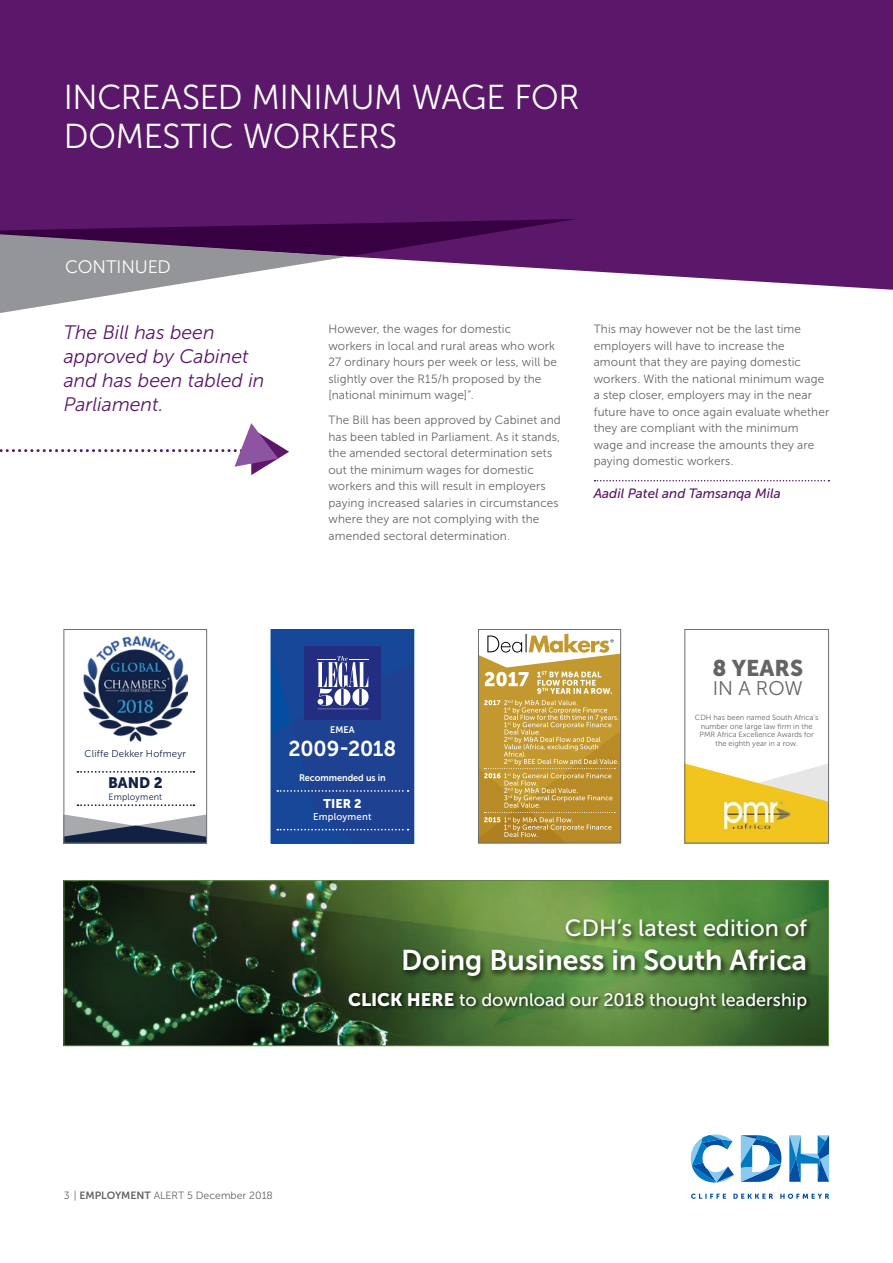
<style>
.page{position:relative;width:893px;height:1263px;background:#fff}
.page>*{position:absolute;margin:0;border:0;box-sizing:border-box;transform-origin:0 0}
.t1{font:34.5px/39px "Museo Sans 300";letter-spacing:-.01em;color:#fff}
.t2{font:28.5px "Museo Sans 700";color:#fff}
.t3{font:23.4px "Museo Sans 500";color:#fff}
.t4{font:22.65px "Museo Sans 900";color:#636466}
.t5{font:21.45px "Museo Sans 700";letter-spacing:-.01em;color:#fff}
.t6{font:19.8px "Museo Sans 300";color:#636466}
.t7{font:italic 19.5px/24px "Museo Sans 300";color:#5b186a}
.t8{font:18px "Museo Sans 500";color:#fff}
.t9{font:18px "Museo Sans 300";letter-spacing:-.005em;color:#fff}
.t10{font:15.15px "Museo Sans 900";color:#122246}
.t11{font:italic 13.5px "Museo Sans 500";color:#5b186a}
.t12{font:12.6px "Museo Sans 900";color:#fff}
.t13{font:12px/16.5px "Museo Sans 300";letter-spacing:.01em;color:#636466}
.t14{font:10.5px "Museo Sans 300";color:#636466}
.t15{font:9.9px "Museo Sans 300";letter-spacing:.02em;color:#122246}
.t16{font:9.75px "Museo Sans 500";letter-spacing:.02em;color:#fff}
.t17{font:9.45px "Museo Sans 700";letter-spacing:-.005em;color:#fff;scale:.96 1}
.t18{font:9.15px "Museo Sans 300";letter-spacing:.025em;color:#122246}
.t19{font:7.5px/8.6px "Museo Sans 300";color:#636466;text-align:center}
.s1{font-family:"Museo Sans 900"}
.s2{font-family:"Museo Sans 700"}
</style>
<div class="page">
<svg style="left:691px;top:1193px;width:138px;height:6px"></svg>
<svg style="left:789px;top:1135px;width:40px;height:47px"></svg>
<svg style="left:691px;top:1134px;width:43px;height:48px"></svg>
<svg style="left:741px;top:1135px;width:40px;height:47px"></svg>
<div style="left:0;top:0;width:892px;height:290px;background:#5b186a"></div>
<svg style="left:0;top:219px;width:576px;height:94px"></svg>
<svg style="left:594px;top:480px;width:235px;height:1px"></svg>
<svg style="left:0;top:423px;width:289px;height:52px"></svg>
<img style="left:66px;top:882px;width:761px;height:162px">
<div style="left:64px;top:880px;width:765px;height:166px;border:1px solid #5e8a3f"></div>
<div style="left:400px;top:917px;width:414px;height:67px;background:#000;opacity:.75"></div>
<div style="left:348px;top:991px;width:464px;height:23px;background:#000;opacity:.75"></div>
<svg style="left:686px;top:763px;width:141px;height:78px"></svg>
<div style="left:684px;top:629px;width:145px;height:214px;border:1px solid #6d6e71"></div>
<img style="left:718px;top:800px;width:77px;height:31px">
<div style="left:478px;top:647px;width:143px;height:196px;background:#c3982e"></div>
<svg style="left:478px;top:700px;width:143px;height:143px"></svg>
<svg style="left:478px;top:629px;width:143px;height:65px"></svg>
<svg style="left:271px;top:629px;width:143px;height:214px;background:#254897"></svg>
<svg style="left:66px;top:814px;width:139px;height:27px"></svg>
<div style="left:64px;top:629px;width:143px;height:214px;border:1px solid #6d6e71"></div>
<img style="left:83px;top:636px;width:104px;height:106px">
<svg style="left:77px;top:771px;width:117px;height:2px"></svg>
<svg style="left:77px;top:804px;width:117px;height:2px"></svg>
<h1 class="t1" style="left:64px;top:78px;width:517px">INCREASED MINIMUM WAGE FOR<br>DOMESTIC WORKERS</h1>
<h3 class="t9" style="left:65px;top:257px;width:107px">CONTINUED</h3>
<h3 class="t7" style="left:64px;top:320px;width:202px">The Bill has been approved by Cabinet and has been tabled in<br>Parliament.</h3>
<p class="t13" style="left:328px;top:321px;width:230px">However, the wages for domestic workers in local and rural areas who work 27 ordinary hours per week or less, will be slightly over the R15/h proposed by the [national minimum wage]”.</p>
<p class="t13" style="left:328px;top:412px;width:234px">The Bill has been approved by Cabinet and has been tabled in Parliament. As it stands, the amended sectoral determination sets out the minimum wages for domestic workers and this will result in employers paying increased salaries in circumstances where they are not complying with the amended sectoral determination.</p>
<p class="t13" style="left:594px;top:321px;width:237px">This may however not be the last time employers will have to increase the amount that they are paying domestic workers. With the national minimum wage a step closer, employers may in the near future have to once again evaluate whether they are compliant with the minimum wage and increase the amounts they are paying domestic workers.</p>
<p class="t11" style="left:594px;top:486px;width:189px">Aadil Patel and Tamsanqa Mila</p>
<p class="t15" style="left:85px;top:748px;width:103px">Cliffe Dekker Hofmeyr</p>
<p class="t10" style="left:108px;top:774px;width:56px">BAND 2</p>
<p class="t18" style="left:109px;top:792px;width:55px">Employment</p>
<p class="t17" style="left:330px;top:724px;width:27px">EMEA</p>
<h3 class="t5" style="left:288px;top:736px;width:110px">2009-2018</h3>
<p class="t17" style="left:299px;top:773px;width:92px">Recommended us in</p>
<p class="t12" style="left:323px;top:797px;width:40px">TIER 2</p>
<p class="t16" style="left:313px;top:811px;width:60px">Employment</p>
<h3 class="t4" style="left:713px;top:655px;width:92px">8 YEARS</h3>
<h3 class="t6" style="left:713px;top:678px;width:92px">IN A ROW</h3>
<p class="t19" style="left:695px;top:713px;width:125px">CDH has been named South Africa’s number one large law firm in the<br>PMR Africa Excellence Awards for the eighth year in a row.</p>
<h3 class="t3" style="left:565px;top:915px;width:244px">CDH’s latest edition of</h3>
<h2 class="t2" style="left:401px;top:945px;width:407px">Doing Business in South Africa</h2>
<h3 class="t8" style="left:348px;top:990px;width:461px"><span class="s1">CLICK HERE</span> to download our 2018 thought leadership</h3>
<p class="t14" style="left:64px;top:1190px;width:211px">3 | <span class="s2">EMPLOYMENT</span> ALERT 5 December 2018</p>
</div>
